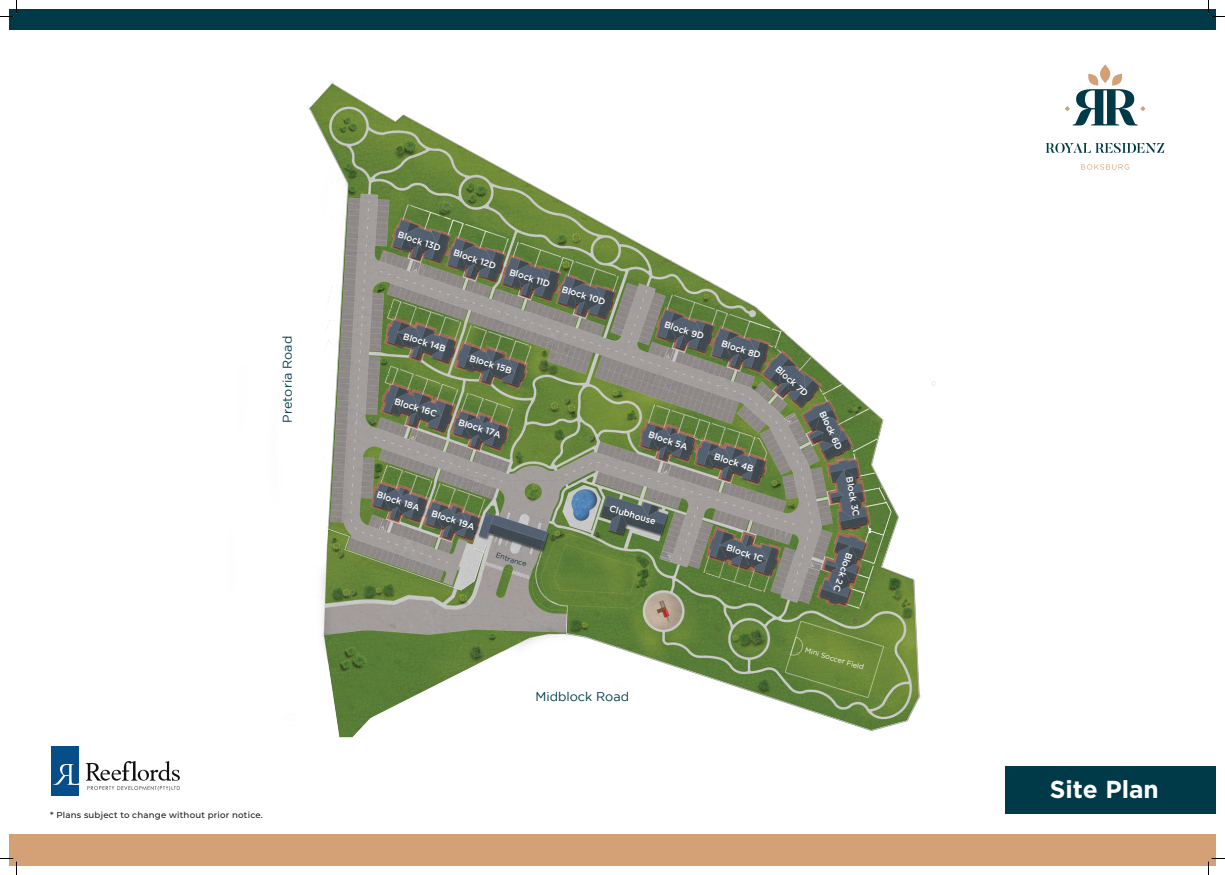
<style>
.page{position:relative;width:1225px;height:875px;background:#fff}
.page>*{position:absolute;margin:0;border:0;box-sizing:border-box;transform-origin:0 0}
.t1{font:700 24.5px "Gotham";color:#fff}
.t2{font:12.65px "Gotham";color:#003a49}
.t3{font:500 9px "Gotham";color:#fff}
.t4{font:500 8.65px "Montserrat";letter-spacing:.025em;color:#17191a}
.t5{font:7.2px "Gotham";color:#fff}
.t6{font:7.2px "Gotham";color:#0b3a3f}
</style>
<div class="page">
<div style="left:9px;top:834px;width:1207px;height:31px;background:#d4a076"></div>
<div style="left:1005px;top:766px;width:211px;height:47px;background:#003a49"></div>
<svg style="left:1118px;top:143px;width:46px;height:10px"></svg>
<svg style="left:1118px;top:73px;width:27px;height:52px"></svg>
<svg style="left:1118px;top:164px;width:11px;height:6px"></svg>
<div style="left:51px;top:746px;width:27px;height:50px;background:#074d87"></div>
<svg style="left:53px;top:764px;width:26px;height:21px"></svg>
<svg style="left:86px;top:763px;width:94px;height:28px"></svg>
<div style="left:9px;top:9px;width:1207px;height:20px;background:#003a49"></div>
<img style="left:109px;top:64px;width:1009px;height:702px">
<div style="left:447px;top:690px;width:164px;height:100px;background:#fff"></div>
<div style="left:216px;top:266px;width:89px;height:97px;background:#fff"></div>
<svg style="left:785px;top:621px;width:99px;height:77px;background:#6e8a3f"></svg>
<svg style="left:0;top:0;width:17px;height:17px"></svg>
<svg style="left:0;top:858px;width:17px;height:17px"></svg>
<svg style="left:1208px;top:0;width:17px;height:17px"></svg>
<svg style="left:1208px;top:858px;width:17px;height:17px"></svg>
<h2 class="t2" style="left:280px;top:423px;width:88px;rotate:-90deg">Pretoria Road</h2>
<p class="t4" style="left:50px;top:808px;width:214px">* Plans subject to change without prior notice.</p>
<p class="t3" style="left:400px;top:229px;width:46px;rotate:18deg">Block 13D</p>
<p class="t3" style="left:455px;top:247px;width:46px;rotate:18deg">Block 12D</p>
<p class="t3" style="left:511px;top:267px;width:44px;rotate:18deg">Block 11D</p>
<p class="t3" style="left:405px;top:331px;width:46px;rotate:18deg">Block 14B</p>
<p class="t3" style="left:396px;top:396px;width:46px;rotate:18deg">Block 16C</p>
<p class="t3" style="left:471px;top:353px;width:45px;rotate:18deg">Block 15B</p>
<p class="t3" style="left:460px;top:417px;width:46px;rotate:18deg">Block 17A</p>
<p class="t3" style="left:379px;top:489px;width:46px;rotate:18deg">Block 18A</p>
<p class="t3" style="left:434px;top:508px;width:46px;rotate:18deg">Block 19A</p>
<p class="t6" style="left:497px;top:551px;width:34px;rotate:18deg">Entrance</p>
<p class="t3" style="left:564px;top:284px;width:47px;rotate:18deg">Block 10D</p>
<p class="t3" style="left:666px;top:319px;width:43px;rotate:18deg">Block 9D</p>
<p class="t3" style="left:650px;top:429px;width:42px;rotate:18deg">Block 5A</p>
<p class="t3" style="left:611px;top:503px;width:49px;rotate:17deg">Clubhouse</p>
<p class="t3" style="left:723px;top:338px;width:42px;rotate:18deg">Block 8D</p>
<p class="t3" style="left:716px;top:451px;width:42px;rotate:18deg">Block 4B</p>
<p class="t3" style="left:780px;top:363px;width:42px;rotate:43deg">Block 7D</p>
<p class="t3" style="left:827px;top:409px;width:43px;rotate:65deg">Block 6D</p>
<p class="t3" style="left:854px;top:476px;width:42px;rotate:80deg">Block 3C</p>
<p class="t3" style="left:728px;top:542px;width:40px;rotate:18deg">Block 1C</p>
<p class="t3" style="left:854px;top:554px;width:42px;rotate:109deg">Block 2C</p>
<h2 class="t2" style="left:535px;top:690px;width:95px">Midblock Road</h2>
<p class="t5" style="left:806px;top:646px;width:63px;rotate:17deg">Mini Soccer Field</p>
<h1 class="t1" style="left:1050px;top:775px;width:111px">Site Plan</h1>
</div>
